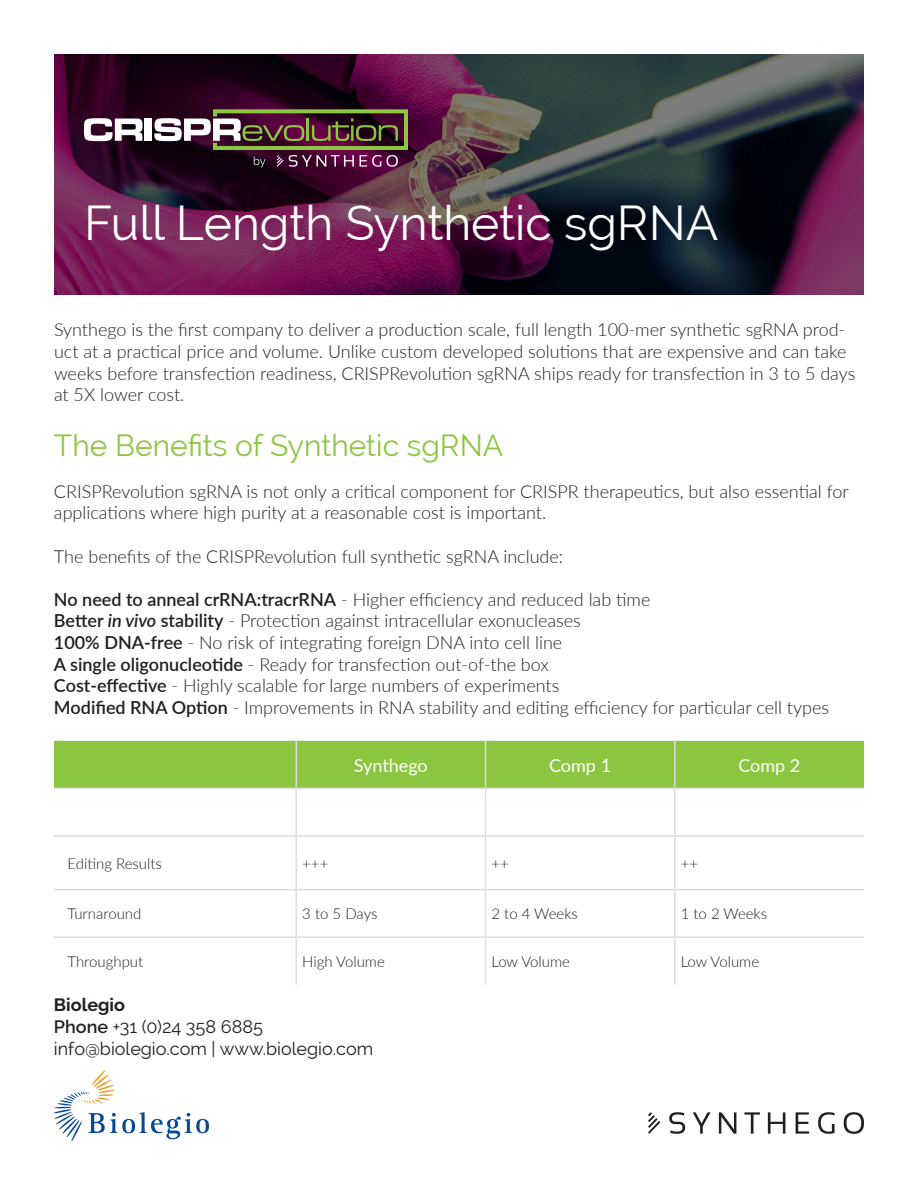
<style>
.page{position:relative;width:918px;height:1188px;background:#fff}
.page>*{position:absolute;margin:0;border:0;box-sizing:border-box;transform-origin:0 0}
.t1{font:48px "Raleway";color:#fff}
.t2{font:30px "Raleway";color:#8cc641}
.t3{font:300 18px/21.6px "Lato";color:#231f20}
.t4{font:18px "Raleway";color:#231f20}
.Body_B75{font:18px "Lato";color:#fff}
.t5{font:700 18px "Raleway";color:#231f20}
.Body_B75-2{font:300 15px "Lato";color:#231f20}
.s1{font-weight:600}
.s2{font-weight:600;font-style:italic}
</style>
<div class="page">
<img style="left:54px;top:54px;width:810px;height:241px">
<svg style="left:84px;top:118px;width:59px;height:23px"></svg>
<div style="left:145px;top:119px;width:7px;height:22px;background:#fff"></div>
<svg style="left:154px;top:109px;width:254px;height:58px;background:#5a4041"></svg>
<svg style="left:719px;top:1112px;width:17px;height:22px"></svg>
<svg style="left:844px;top:1112px;width:20px;height:22px"></svg>
<svg style="left:768px;top:1112px;width:17px;height:22px"></svg>
<svg style="left:796px;top:1112px;width:13px;height:22px"></svg>
<svg style="left:669px;top:1112px;width:16px;height:22px"></svg>
<svg style="left:818px;top:1112px;width:17px;height:22px"></svg>
<svg style="left:693px;top:1112px;width:18px;height:22px"></svg>
<svg style="left:744px;top:1112px;width:16px;height:22px"></svg>
<svg style="left:648px;top:1121px;width:12px;height:13px"></svg>
<svg style="left:648px;top:1118px;width:10px;height:10px"></svg>
<svg style="left:648px;top:1115px;width:7px;height:7px"></svg>
<svg style="left:648px;top:1112px;width:4px;height:4px"></svg>
<div style="left:54px;top:741px;width:810px;height:47px;background:#8cc641"></div>
<hr style="left:296px;top:741px;width:1px;height:47px;background:#dcdddf">
<hr style="left:485px;top:741px;width:1px;height:47px;background:#dcdddf">
<hr style="left:674px;top:741px;width:2px;height:47px;background:#dcdddf">
<hr style="left:54px;top:788px;width:242px;height:1px;background:#dcdddf">
<hr style="left:296px;top:788px;width:190px;height:1px;background:#dcdddf">
<hr style="left:296px;top:789px;width:1px;height:46px;background:#dcdddf">
<hr style="left:486px;top:788px;width:189px;height:1px;background:#dcdddf">
<hr style="left:485px;top:789px;width:1px;height:46px;background:#dcdddf">
<hr style="left:675px;top:788px;width:189px;height:1px;background:#dcdddf">
<hr style="left:674px;top:789px;width:2px;height:46px;background:#dcdddf">
<hr style="left:54px;top:835px;width:242px;height:2px;background:#dcdddf">
<hr style="left:296px;top:835px;width:190px;height:2px;background:#dcdddf">
<hr style="left:296px;top:837px;width:1px;height:52px;background:#dcdddf">
<hr style="left:486px;top:835px;width:189px;height:2px;background:#dcdddf">
<hr style="left:485px;top:837px;width:1px;height:52px;background:#dcdddf">
<hr style="left:675px;top:835px;width:189px;height:2px;background:#dcdddf">
<hr style="left:674px;top:837px;width:2px;height:52px;background:#dcdddf">
<hr style="left:54px;top:889px;width:242px;height:1px;background:#dcdddf">
<hr style="left:296px;top:889px;width:190px;height:1px;background:#dcdddf">
<hr style="left:296px;top:890px;width:1px;height:46px;background:#dcdddf">
<hr style="left:486px;top:889px;width:189px;height:1px;background:#dcdddf">
<hr style="left:485px;top:890px;width:1px;height:46px;background:#dcdddf">
<hr style="left:675px;top:889px;width:189px;height:1px;background:#dcdddf">
<hr style="left:674px;top:890px;width:2px;height:46px;background:#dcdddf">
<hr style="left:54px;top:936px;width:242px;height:2px;background:#dcdddf">
<hr style="left:296px;top:936px;width:190px;height:2px;background:#dcdddf">
<hr style="left:296px;top:938px;width:1px;height:47px;background:#dcdddf">
<hr style="left:486px;top:936px;width:189px;height:2px;background:#dcdddf">
<hr style="left:485px;top:938px;width:1px;height:47px;background:#dcdddf">
<hr style="left:675px;top:936px;width:189px;height:2px;background:#dcdddf">
<hr style="left:674px;top:938px;width:2px;height:47px;background:#dcdddf">
<svg style="left:54px;top:1070px;width:155px;height:71px"></svg>
<p class="t1" style="left:84px;top:195px;width:636px">Full Length Synthetic sgRNA</p>
<p class="t3" style="left:54px;top:318px;width:803px">Synthego is the first company to deliver a production scale, full length 100-mer synthetic sgRNA prod&shy;uct at a practical price and volume. Unlike custom developed solutions that are expensive and can take weeks before transfection readiness, CRISPRevolution sgRNA ships ready for transfection in 3 to 5 days at 5X lower cost.</p>
<p class="t2" style="left:54px;top:428px;width:451px">The Benefits of Synthetic sgRNA</p>
<p class="t3" style="left:54px;top:480px;width:796px">CRISPRevolution sgRNA is not only a critical component for CRISPR therapeutics, but also essential for applications where high purity at a reasonable cost is important.</p>
<p class="t3" style="left:54px;top:545px;width:511px">The benefits of the CRISPRevolution full synthetic sgRNA include:</p>
<p class="t3" style="left:54px;top:588px;width:598px"><span class="s1">No need to anneal crRNA:tracrRNA</span> - Higher efficiency and reduced lab time</p>
<p class="t3" style="left:54px;top:610px;width:528px"><span class="s1">Better</span> <span class="s2">in vivo</span> <span class="s1">stability</span> - Protection against intracellular exonucleases</p>
<p class="t3" style="left:54px;top:631px;width:510px"><span class="s1">100% DNA-free</span> - No risk of integrating foreign DNA into cell line</p>
<p class="t3" style="left:54px;top:653px;width:496px"><span class="s1">A single oligonucleotide</span> - Ready for transfection out-of-the box</p>
<p class="t3" style="left:54px;top:674px;width:507px"><span class="s1">Cost-effective</span> - Highly scalable for large numbers of experiments</p>
<p class="t3" style="left:54px;top:696px;width:777px"><span class="s1">Modified RNA Option</span> - Improvements in RNA stability and editing efficiency for particular cell types</p>
<p class="Body_B75" style="left:354px;top:752px;width:75px">Synthego</p>
<p class="Body_B75" style="left:549px;top:752px;width:63px">Comp 1</p>
<p class="Body_B75" style="left:738px;top:752px;width:63px">Comp 2</p>
<p class="Body_B75-2" style="left:67px;top:853px;width:96px">Editing Results</p>
<p class="Body_B75-2" style="left:302px;top:853px;width:28px">+++</p>
<p class="Body_B75-2" style="left:492px;top:853px;width:19px">++</p>
<p class="Body_B75-2" style="left:681px;top:853px;width:19px">++</p>
<p class="Body_B75-2" style="left:67px;top:904px;width:75px">Turnaround</p>
<p class="Body_B75-2" style="left:302px;top:904px;width:77px">3 to 5 Days</p>
<p class="Body_B75-2" style="left:492px;top:904px;width:88px">2 to 4 Weeks</p>
<p class="Body_B75-2" style="left:681px;top:904px;width:88px">1 to 2 Weeks</p>
<p class="Body_B75-2" style="left:67px;top:952px;width:77px">Throughput</p>
<p class="Body_B75-2" style="left:302px;top:951px;width:84px">High Volume</p>
<p class="Body_B75-2" style="left:492px;top:951px;width:80px">Low Volume</p>
<p class="Body_B75-2" style="left:681px;top:951px;width:80px">Low Volume</p>
<p class="t5" style="left:54px;top:995px;width:73px">Biolegio</p>
<p class="t4" style="left:54px;top:1016px;width:211px"><span class="s1">Phone</span> +31 (0)24 358 6885</p>
<p class="t4" style="left:54px;top:1038px;width:321px">info@biolegio.com | www.biolegio.com</p>
</div>
